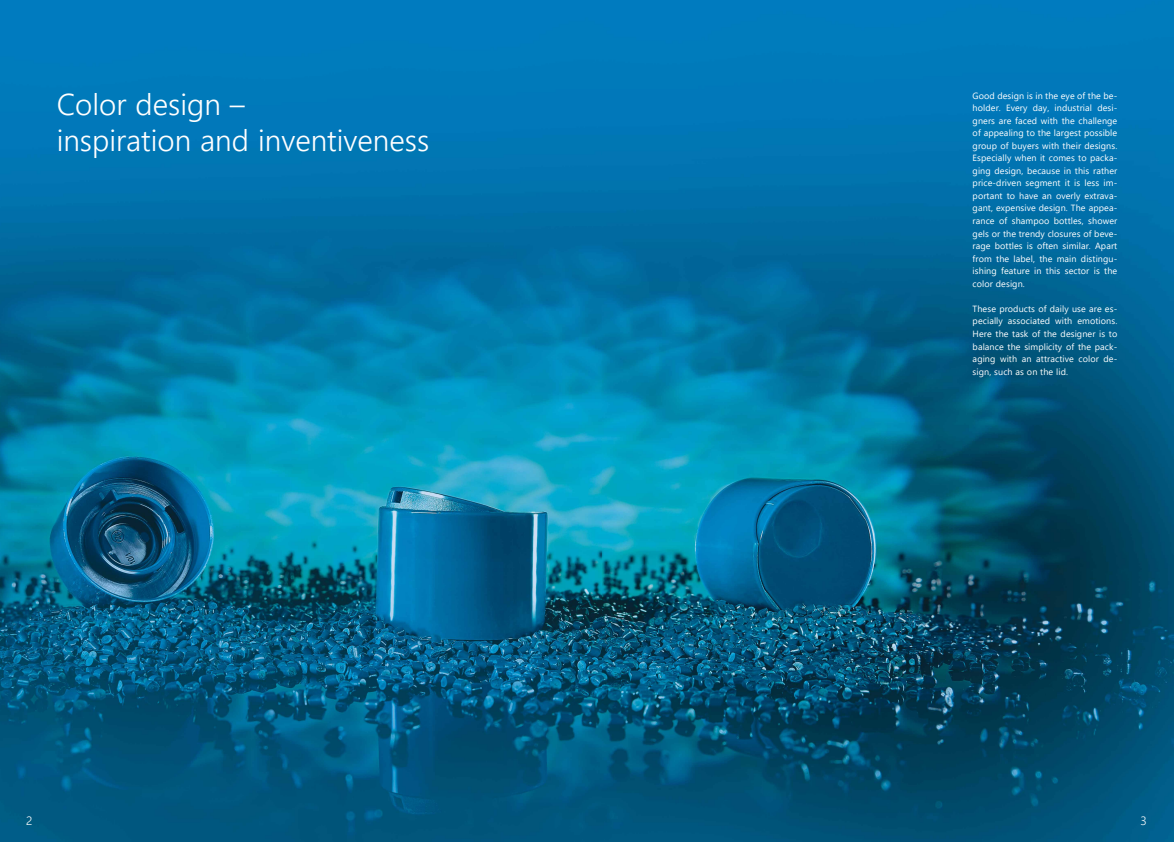
<style>
.page{position:relative;width:1174px;height:842px;background:#fff}
.page>*{position:absolute;margin:0;border:0;box-sizing:border-box;transform-origin:0 0}
.t1{font:300 30px/36px "Segoe UI";color:#fff}
.t2{font:300 12px "Segoe UI";color:#fff}
.t3{font:9px/12.5px "Segoe UI";letter-spacing:.01em;color:#fff;text-align:justify}
</style>
<div class="page">
<img style="left:601px;top:0;width:573px;height:842px">
<img style="left:0;top:0;width:601px;height:842px">
<h1 class="t1" style="left:57px;top:83px;width:374px">Color design –<br>inspiration and inventiveness</h1>
<p class="t3" style="left:972px;top:88px;width:146px">Good design is in the eye of the be&shy;holder. Every day, industrial desi&shy;gners are faced with the challenge of appealing to the largest possible group of buyers with their designs.<br>Especially when it comes to packa&shy;ging design, because in this rather price-driven segment it is less im&shy;portant to have an overly extrava&shy;gant, expensive design. The appea&shy;rance of shampoo bottles, shower gels or the trendy closures of beve&shy;rage bottles is often similar. Apart from the label, the main distingu&shy;ishing feature in this sector is the color design.</p>
<p class="t3" style="left:972px;top:302px;width:146px">These products of daily use are es&shy;pecially associated with emotions.<br>Here the task of the designer is to balance the simplicity of the pack&shy;aging with an attractive color de&shy;sign, such as on the lid.</p>
<h2 class="t2" style="left:26px;top:810px;width:8px">2</h2>
<h2 class="t2" style="left:1140px;top:810px;width:8px">3</h2>
</div>
